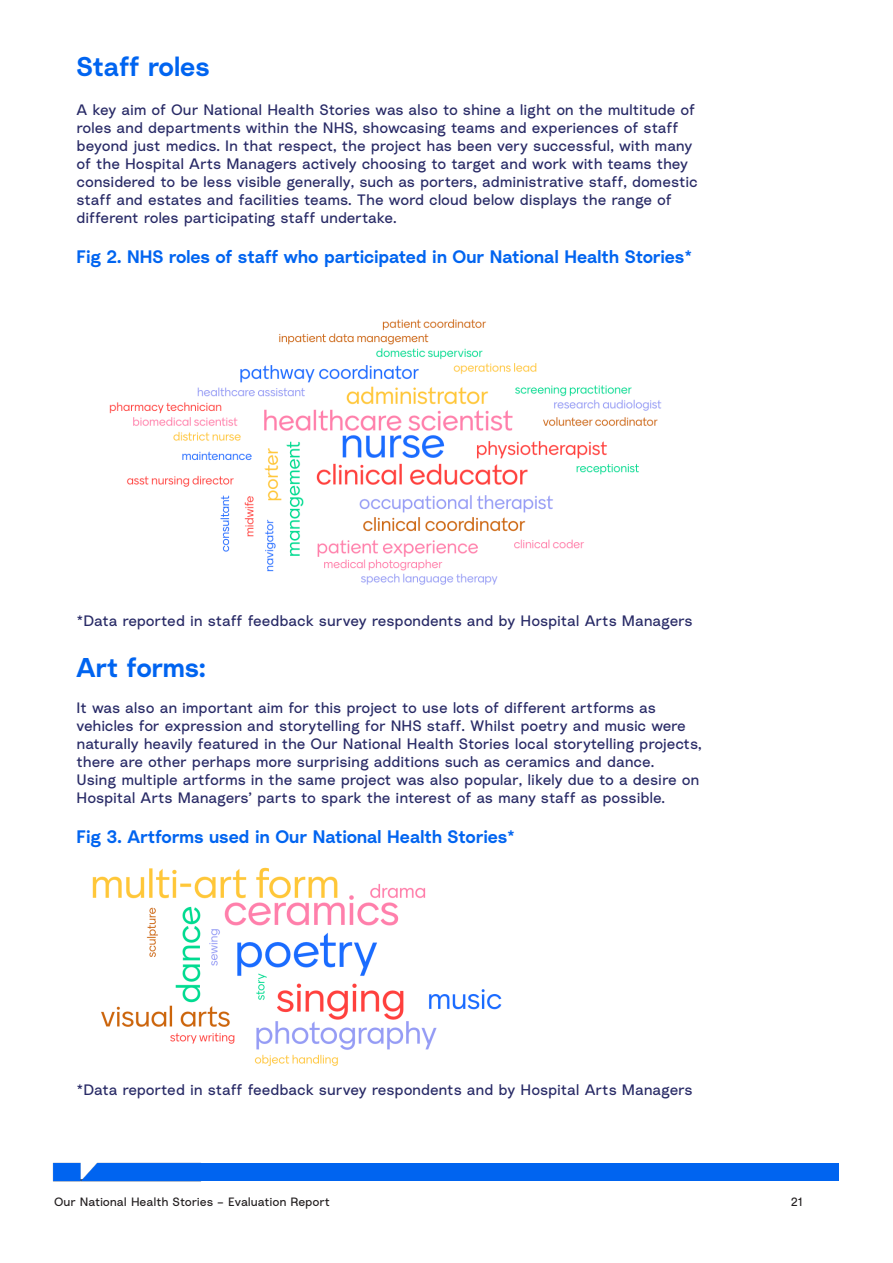
<style>
.page{position:relative;width:893px;height:1263px;background:#fff}
.page>*{position:absolute;margin:0;border:0;box-sizing:border-box;transform-origin:0 0}
.Body_Copy_Blue{font:600 27px "Radial";letter-spacing:-.01em;color:#0064f0}
.Body_Copy_Blue-2{font:600 18px "Radial";letter-spacing:-.01em;color:#0064f0}
.Body_Copy_Blue-3{font:15px/18px "Radial";letter-spacing:-.01em;color:#282a66}
.t1{font:12px "Radial";letter-spacing:-.01em;color:#231f20}
</style>
<div class="page">
<hr style="left:54px;top:1179px;width:785px;height:2px;background:#231f20">
<img style="left:52px;top:1162px;width:154px;height:20px">
<div style="left:157px;top:1163px;width:682px;height:17px;background:#0064f0"></div>
<img style="left:109px;top:319px;width:553px;height:266px">
<img style="left:92px;top:867px;width:410px;height:199px">
<p class="Body_Copy_Blue" style="left:77px;top:48px;width:135px">Staff roles</p>
<p class="Body_Copy_Blue-3" style="left:77px;top:100px;width:623px">A key aim of Our National Health Stories was also to shine a light on the multitude of roles and departments within the NHS, showcasing teams and experiences of staff beyond just medics. In that respect, the project has been very successful, with many of the Hospital Arts Managers actively choosing to target and work with teams they considered to be less visible generally, such as porters, administrative staff, domestic staff and estates and facilities teams. The word cloud below displays the range of different roles participating staff undertake.</p>
<p class="Body_Copy_Blue-2" style="left:77px;top:244px;width:617px">Fig 2. NHS roles of staff who participated in Our National Health Stories*</p>
<p class="Body_Copy_Blue-3" style="left:77px;top:612px;width:617px">*Data reported in staff feedback survey respondents and by Hospital Arts Managers</p>
<p class="Body_Copy_Blue" style="left:77px;top:649px;width:131px">Art forms:</p>
<p class="Body_Copy_Blue-3" style="left:77px;top:698px;width:627px">It was also an important aim for this project to use lots of different artforms as vehicles for expression and storytelling for NHS staff. Whilst poetry and music were naturally heavily featured in the Our National Health Stories local storytelling projects, there are other perhaps more surprising additions such as ceramics and dance.<br>Using multiple artforms in the same project was also popular, likely due to a desire on Hospital Arts Managers’ parts to spark the interest of as many staff as possible.</p>
<p class="Body_Copy_Blue-2" style="left:77px;top:824px;width:440px">Fig 3. Artforms used in Our National Health Stories*</p>
<p class="Body_Copy_Blue-3" style="left:77px;top:1080px;width:617px">*Data reported in staff feedback survey respondents and by Hospital Arts Managers</p>
<p class="t1" style="left:54px;top:1193px;width:278px">Our National Health Stories – Evaluation Report</p>
<p class="t1" style="left:791px;top:1193px;width:13px">21</p>
</div>
